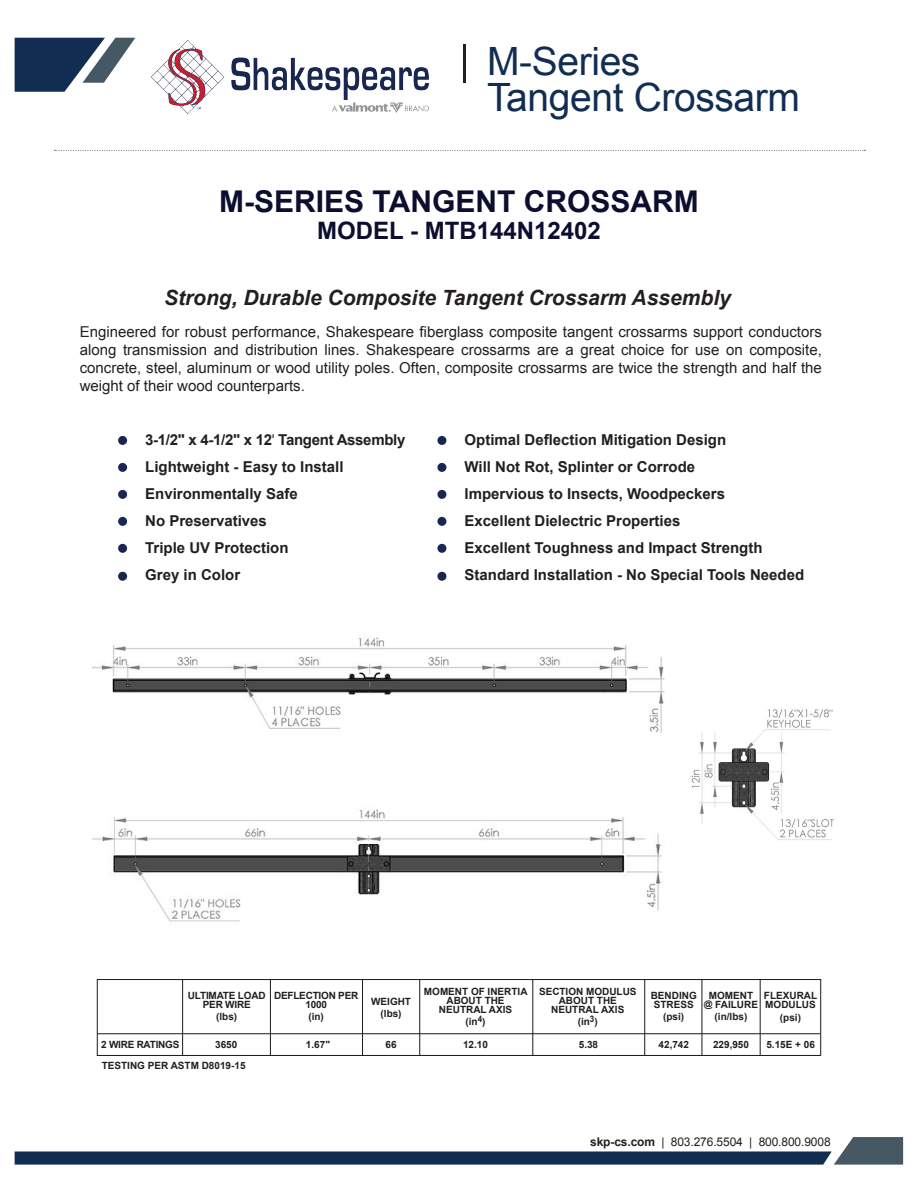
<style>
.page{position:relative;width:918px;height:1188px;background:#fff}
.page>*{position:absolute;margin:0;border:0;box-sizing:border-box;transform-origin:0 0}
.t1{font:39px/36px "Arial";letter-spacing:-.01em;color:#112e52}
.t2{font:700 30px "Arial";color:#0c0e2f}
.t3{font:700 24px "Arial";color:#0c0e2f}
.t4{font:italic 700 21px "Arial";color:#231f20}
.t5{font:700 15px/27px "Arial";color:#231f20}
.t6{font:15px/18px "Arial";color:#231f20;text-align:justify}
.t7{font:12px "Arial";letter-spacing:-.01em;color:#231f20}
.t8{font:700 10.05px/9.3px "Arial";color:#231f20;text-align:center}
.t9{font:700 10.05px/9.3px "Arial";letter-spacing:-.02em;color:#231f20;text-align:center}
.t10{font:700 10.05px "Arial";letter-spacing:-.025em;color:#231f20}
.s1{font-family:"Helvetica";font-weight:400}
.s2{font-size:9px}
.s3{font-weight:700}
</style>
<div class="page">
<div style="left:118px;top:436px;width:9px;height:9px;background:#182650;border-radius:50%"></div>
<div style="left:118px;top:463px;width:9px;height:9px;background:#182650;border-radius:50%"></div>
<div style="left:118px;top:490px;width:9px;height:9px;background:#182650;border-radius:50%"></div>
<div style="left:118px;top:517px;width:9px;height:9px;background:#182650;border-radius:50%"></div>
<div style="left:118px;top:544px;width:9px;height:9px;background:#182650;border-radius:50%"></div>
<div style="left:118px;top:572px;width:9px;height:9px;background:#182650;border-radius:50%"></div>
<div style="left:437px;top:436px;width:9px;height:9px;background:#182650;border-radius:50%"></div>
<div style="left:437px;top:463px;width:9px;height:9px;background:#182650;border-radius:50%"></div>
<div style="left:437px;top:490px;width:9px;height:9px;background:#182650;border-radius:50%"></div>
<div style="left:437px;top:517px;width:9px;height:9px;background:#182650;border-radius:50%"></div>
<div style="left:437px;top:544px;width:9px;height:9px;background:#182650;border-radius:50%"></div>
<div style="left:437px;top:572px;width:9px;height:9px;background:#182650;border-radius:50%"></div>
<img style="left:91px;top:637px;width:574px;height:95px">
<img style="left:92px;top:809px;width:570px;height:113px">
<img style="left:691px;top:709px;width:143px;height:131px">
<hr style="left:97px;top:1055px;width:724px;height:1px;background:#231f20">
<hr style="left:97px;top:1033px;width:723px;height:1px;background:#231f20">
<hr style="left:97px;top:980px;width:1px;height:76px;background:#231f20">
<hr style="left:419px;top:980px;width:1px;height:75px;background:#231f20">
<hr style="left:362px;top:980px;width:1px;height:75px;background:#231f20">
<hr style="left:270px;top:980px;width:1px;height:75px;background:#231f20">
<hr style="left:182px;top:980px;width:1px;height:75px;background:#231f20">
<hr style="left:97px;top:979px;width:724px;height:1px;background:#231f20">
<hr style="left:820px;top:980px;width:1px;height:76px;background:#231f20">
<hr style="left:532px;top:980px;width:1px;height:76px;background:#231f20">
<hr style="left:644px;top:980px;width:1px;height:76px;background:#231f20">
<hr style="left:701px;top:980px;width:1px;height:76px;background:#231f20">
<hr style="left:760px;top:980px;width:1px;height:76px;background:#231f20">
<svg style="left:15px;top:1137px;width:888px;height:28px"></svg>
<img style="left:151px;top:40px;width:277px;height:74px">
<svg style="left:15px;top:38px;width:120px;height:54px"></svg>
<hr style="left:463px;top:44px;width:3px;height:39px;background:#231f20">
<svg style="left:54px;top:150px;width:811px;height:1px"></svg>
<h1 class="t1" style="left:487px;top:44px;width:314px">M-Series<br>Tangent Crossarm</h1>
<h2 class="t2" style="left:219px;top:182px;width:481px">M-SERIES TANGENT CROSSARM</h2>
<h3 class="t3" style="left:317px;top:215px;width:285px">MODEL - MTB144N12402</h3>
<h3 class="t4" style="left:164px;top:283px;width:568px">Strong, Durable Composite Tangent Crossarm Assembly</h3>
<p class="t6" style="left:80px;top:322px;width:744px">Engineered for robust performance, Shakespeare fiberglass composite tangent crossarms support conductors along transmission and distribution lines. Shakespeare crossarms are a great choice for use on composite, concrete, steel, aluminum or wood utility poles. Often, composite crossarms are twice the strength and half the weight of their wood counterparts.</p>
<p class="t5" style="left:145px;top:427px;width:262px">3-1/2" x 4-1/2" x 12<span class="s1">'</span> Tangent Assembly<br>Lightweight - Easy to Install<br>Environmentally Safe<br>No Preservatives<br>Triple UV Protection<br>Grey in Color</p>
<p class="t5" style="left:465px;top:427px;width:341px">Optimal Deflection Mitigation Design<br>Will Not Rot, Splinter or Corrode<br>Impervious to Insects, Woodpeckers<br>Excellent Dielectric Properties<br>Excellent Toughness and Impact Strength Standard Installation - No Special Tools Needed</p>
<p class="t9" style="left:188px;top:991px;width:79px">ULTIMATE LOAD<br>PER WIRE</p>
<p class="t8" style="left:216px;top:1013px;width:23px">(lbs)</p>
<p class="t9" style="left:274px;top:991px;width:86px">DEFLECTION PER<br>1000</p>
<p class="t8" style="left:308px;top:1013px;width:17px">(in)</p>
<p class="t8" style="left:371px;top:996px;width:41px;line-height:12.1px">WEIGHT (lbs)</p>
<p class="t8" style="left:424px;top:987px;width:105px">MOMENT OF INERTIA<br>ABOUT THE<br>NEUTRAL AXIS</p>
<p class="t8" style="left:466px;top:1018px;width:22px">(in<sup>4</sup>)</p>
<p class="t8" style="left:539px;top:987px;width:99px">SECTION MODULUS<br>ABOUT THE<br>NEUTRAL AXIS</p>
<p class="t8" style="left:578px;top:1018px;width:22px">(in<sup>3</sup>)</p>
<p class="t8" style="left:651px;top:991px;width:47px">BENDING<br>STRESS</p>
<p class="t8" style="left:663px;top:1013px;width:23px">(psi)</p>
<p class="t8" style="left:704px;top:991px;width:56px">MOMENT <span class="s2">@</span> FAILURE</p>
<p class="t8" style="left:715px;top:1013px;width:34px">(in/lbs)</p>
<p class="t8" style="left:764px;top:991px;width:55px;text-align:left">FLEXURAL<br>MODULUS</p>
<p class="t8" style="left:780px;top:1013px;width:23px">(psi)</p>
<p class="t10" style="left:101px;top:1038px;width:80px">2 WIRE RATINGS</p>
<p class="t8" style="left:215px;top:1040px;width:24px">3650</p>
<p class="t8" style="left:306px;top:1040px;width:26px">1.67"</p>
<p class="t8" style="left:386px;top:1040px;width:13px">66</p>
<p class="t8" style="left:463px;top:1040px;width:26px">12.10</p>
<p class="t8" style="left:579px;top:1040px;width:21px">5.38</p>
<p class="t8" style="left:659px;top:1040px;width:32px">42,742</p>
<p class="t8" style="left:713px;top:1040px;width:38px">229,950</p>
<p class="t8" style="left:766px;top:1040px;width:50px">5.15E + 06</p>
<p class="t8" style="left:102px;top:1061px;width:145px">TESTING PER ASTM D8019-15</p>
<p class="t7" style="left:590px;top:1134px;width:242px"><span class="s3">skp-cs.com</span> | 803.276.5504 | 800.800.9008</p>
</div>
